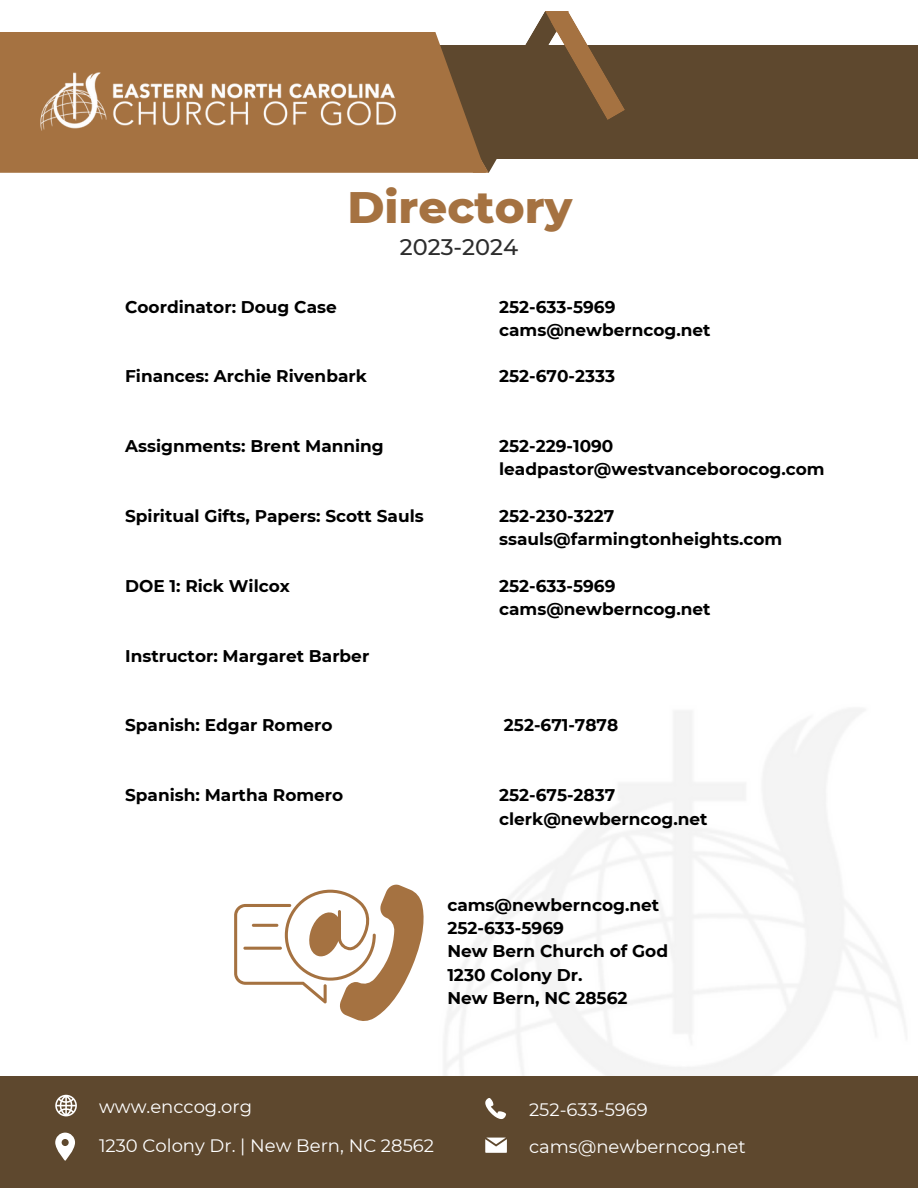
<style>
.page{position:relative;width:918px;height:1188px;background:#fff}
.page>*{position:absolute;margin:0;border:0;box-sizing:border-box;transform-origin:0 0}
.t1{font:800 45px "Montserrat";color:#a57241}
.t2{font:500 22.5px "Montserrat";color:#2d2d2d}
.t3{font:18px "Montserrat";color:#fff}
.t4{font:700 16.95px "Montserrat";color:#000}
</style>
<div class="page">
<div style="left:411px;top:45px;width:507px;height:114px;background:#5e482e"></div>
<svg style="left:486px;top:11px;width:139px;height:162px"></svg>
<svg style="left:0;top:32px;width:486px;height:141px;fill:#a57241"></svg>
<img style="left:4px;top:44px;width:438px;height:117px">
<div style="left:0;top:1076px;width:918px;height:112px;background:#5e482e"></div>
<svg style="left:55px;top:1095px;width:22px;height:21px"></svg>
<svg style="left:55px;top:1133px;width:20px;height:28px"></svg>
<svg style="left:485px;top:1138px;width:22px;height:15px"></svg>
<svg style="left:485px;top:1098px;width:21px;height:21px"></svg>
<svg style="left:234px;top:884px;width:190px;height:137px"></svg>
<hr style="left:252px;top:924px;width:26px;height:3px;background:#a57241;border-radius:2px">
<hr style="left:243px;top:947px;width:39px;height:3px;background:#a57241;border-radius:2px">
<p class="t1" style="left:347px;top:179px;width:227px">Directory</p>
<p class="t2" style="left:400px;top:233px;width:120px">2023-2024</p>
<p class="t4" style="left:125px;top:296px;width:213px">Coordinator: Doug Case</p>
<p class="t4" style="left:125px;top:366px;width:243px">Finances: Archie Rivenbark</p>
<p class="t4" style="left:125px;top:436px;width:260px">Assignments: Brent Manning</p>
<p class="t4" style="left:125px;top:506px;width:300px">Spiritual Gifts, Papers: Scott Sauls</p>
<p class="t4" style="left:125px;top:575px;width:166px">DOE 1: Rick Wilcox</p>
<p class="t4" style="left:125px;top:645px;width:246px">Instructor: Margaret Barber</p>
<p class="t4" style="left:125px;top:715px;width:209px">Spanish: Edgar Romero</p>
<p class="t4" style="left:125px;top:785px;width:220px">Spanish: Martha Romero</p>
<p class="t4" style="left:499px;top:296px;width:118px">252-633-5969</p>
<p class="t4" style="left:499px;top:319px;width:213px">cams@newberncog.net</p>
<p class="t4" style="left:499px;top:366px;width:117px">252-670-2333</p>
<p class="t4" style="left:499px;top:436px;width:116px">252-229-1090</p>
<p class="t4" style="left:499px;top:459px;width:327px">leadpastor@westvanceborocog.com</p>
<p class="t4" style="left:499px;top:506px;width:117px">252-230-3227</p>
<p class="t4" style="left:499px;top:529px;width:285px">ssauls@farmingtonheights.com</p>
<p class="t4" style="left:499px;top:575px;width:118px">252-633-5969</p>
<p class="t4" style="left:499px;top:599px;width:213px">cams@newberncog.net</p>
<p class="t4" style="left:504px;top:715px;width:116px">252-671-7878</p>
<p class="t4" style="left:499px;top:785px;width:118px">252-675-2837</p>
<p class="t4" style="left:499px;top:808px;width:210px">clerk@newberncog.net</p>
<p class="t4" style="left:447px;top:894px;width:213px">cams@newberncog.net</p>
<p class="t4" style="left:447px;top:918px;width:118px">252-633-5969</p>
<p class="t4" style="left:447px;top:941px;width:222px">New Bern Church of God</p>
<p class="t4" style="left:447px;top:964px;width:137px">1230 Colony Dr.</p>
<p class="t4" style="left:447px;top:988px;width:182px">New Bern, NC 28562</p>
<p class="t3" style="left:99px;top:1096px;width:154px">www.enccog.org</p>
<p class="t3" style="left:529px;top:1098px;width:120px">252-633-5969</p>
<p class="t3" style="left:99px;top:1135px;width:336px">1230 Colony Dr. | New Bern, NC 28562</p>
<p class="t3" style="left:529px;top:1135px;width:218px">cams@newberncog.net</p>
</div>
